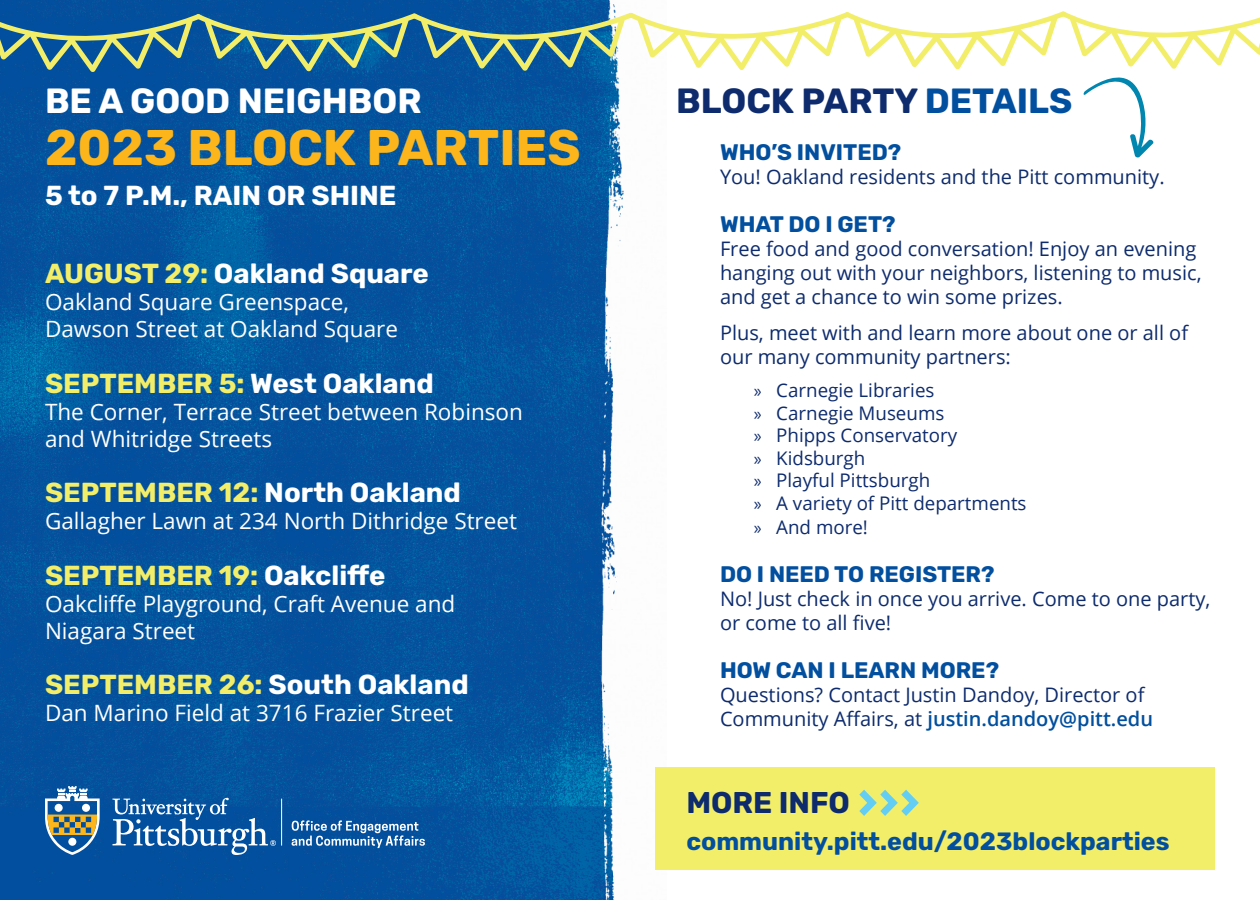
<style>
.page{position:relative;width:1260px;height:900px;background:#fff}
.page>*{position:absolute;margin:0;border:0;box-sizing:border-box;transform-origin:0 0}
.t1{font:700 50px "Rubik";color:#fcb61c}
.t2{font:700 35px "Rubik";color:#0d2b6d}
.t3{font:700 35px "Rubik";color:#fff}
.t4{font:700 30px "Rubik";color:#0d2b6d}
.t5{font:700 27.5px "Rubik";color:#f3ee69}
.t6{font:700 27.5px "Rubik";color:#fff}
.t7{font:700 25px "Rubik";color:#014f9e}
.t8{font:22.5px/27px "Open Sans";color:#fff}
.t9{font:700 22.5px "Rubik";color:#014f9e}
.t10{font:20px/24px "Open Sans";color:#0d2b6d}
.t11{font:18.75px "Open Sans";color:#0d2b6d}
.s1{color:#f3ee69}
.s2{color:#fff}
.s3{color:#014f9e}
.s4{font-family:"Myriad Pro"}
.s5{font-weight:600;color:#014f9e}
</style>
<div class="page">
<img style="left:0;top:0;width:542px;height:900px">
<img style="left:542px;top:0;width:125px;height:900px">
<hr style="left:281px;top:799px;width:1px;height:47px;background:#fff">
<svg style="left:45px;top:786px;width:55px;height:69px;background:#5d8298"></svg>
<div style="left:68px;top:838px;width:8px;height:8px;background:#fff;border-radius:50%"></div>
<div style="left:55px;top:804px;width:8px;height:8px;background:#fff;border-radius:50%"></div>
<div style="left:82px;top:804px;width:8px;height:8px;background:#fff;border-radius:50%"></div>
<svg style="left:292px;top:820px;width:133px;height:28px;background:#447cb5"></svg>
<svg style="left:112px;top:798px;width:164px;height:57px;background:#3472b0"></svg>
<div style="left:656px;top:768px;width:559px;height:102px;background:#f3ee69"></div>
<svg style="left:859px;top:790px;width:60px;height:26px"></svg>
<svg style="left:0;top:11px;width:1260px;height:147px"></svg>
<p class="t3" style="left:45px;top:80px;width:378px">BE A GOOD NEIGHBOR</p>
<p class="t1" style="left:45px;top:119px;width:537px">2023 BLOCK PARTIES</p>
<p class="t6" style="left:45px;top:180px;width:353px">5 to 7 P.M., RAIN OR SHINE</p>
<p class="t6" style="left:45px;top:258px;width:385px"><span class="s1">AUGUST 29:</span> Oakland Square</p>
<p class="t8" style="left:45px;top:288px;width:355px">Oakland Square Greenspace,<br>Dawson Street at Oakland Square</p>
<p class="t5" style="left:45px;top:367px;width:390px">SEPTEMBER 5: <span class="s2">West Oakland</span></p>
<p class="t8" style="left:45px;top:397px;width:480px">The Corner, Terrace Street between Robinson and Whitridge Streets</p>
<p class="t5" style="left:45px;top:477px;width:417px">SEPTEMBER 12: <span class="s2">North Oakland</span></p>
<p class="t8" style="left:45px;top:507px;width:474px">Gallagher Lawn at 234 North Dithridge Street</p>
<p class="t5" style="left:45px;top:559px;width:342px">SEPTEMBER 19: <span class="s2">Oakcliffe</span></p>
<p class="t8" style="left:45px;top:589px;width:412px">Oakcliffe Playground, Craft Avenue and<br>Niagara Street</p>
<p class="t5" style="left:45px;top:669px;width:425px">SEPTEMBER 26: <span class="s2">South Oakland</span></p>
<p class="t8" style="left:45px;top:699px;width:410px">Dan Marino Field at 3716 Frazier Street</p>
<p class="t2" style="left:676px;top:80px;width:398px">BLOCK PARTY <span class="s3">DETAILS</span></p>
<p class="t9" style="left:720px;top:140px;width:183px">WHO’S INVITED?</p>
<p class="t10" style="left:720px;top:165px;width:446px">You! Oakland residents and the Pitt community.</p>
<p class="t9" style="left:720px;top:212px;width:177px">WHAT DO I GET?</p>
<p class="t10" style="left:720px;top:237px;width:483px">Free food and good conversation! Enjoy an evening hanging out with your neighbors, listening to music, and get a chance to win some prizes.</p>
<p class="t10" style="left:720px;top:320px;width:470px">Plus, meet with and learn more about one or all of our many community partners:</p>
<p class="t11" style="left:754px;top:378px;width:182px"><span class="s4">»</span> Carnegie Libraries</p>
<p class="t11" style="left:754px;top:400px;width:192px"><span class="s4">»</span> Carnegie Museums</p>
<p class="t11" style="left:754px;top:423px;width:205px"><span class="s4">»</span> Phipps Conservatory</p>
<p class="t11" style="left:754px;top:445px;width:113px"><span class="s4">»</span> Kidsburgh</p>
<p class="t11" style="left:754px;top:468px;width:178px"><span class="s4">»</span> Playful Pittsburgh</p>
<p class="t11" style="left:754px;top:490px;width:274px"><span class="s4">»</span> A variety of Pitt departments</p>
<p class="t11" style="left:754px;top:514px;width:116px"><span class="s4">»</span> And more!</p>
<p class="t9" style="left:720px;top:561px;width:276px">DO I NEED TO REGISTER?</p>
<p class="t10" style="left:720px;top:586px;width:492px">No! Just check in once you arrive. Come to one party, or come to all five!</p>
<p class="t9" style="left:720px;top:657px;width:281px">HOW CAN I LEARN MORE?</p>
<p class="t10" style="left:720px;top:682px;width:435px">Questions? Contact Justin Dandoy, Director of<br>Community Affairs, at <span class="s5">justin.dandoy@pitt.edu</span></p>
<p class="t4" style="left:686px;top:785px;width:165px">MORE INFO</p>
<p class="t7" style="left:686px;top:827px;width:485px">community.pitt.edu/2023blockparties</p>
</div>
